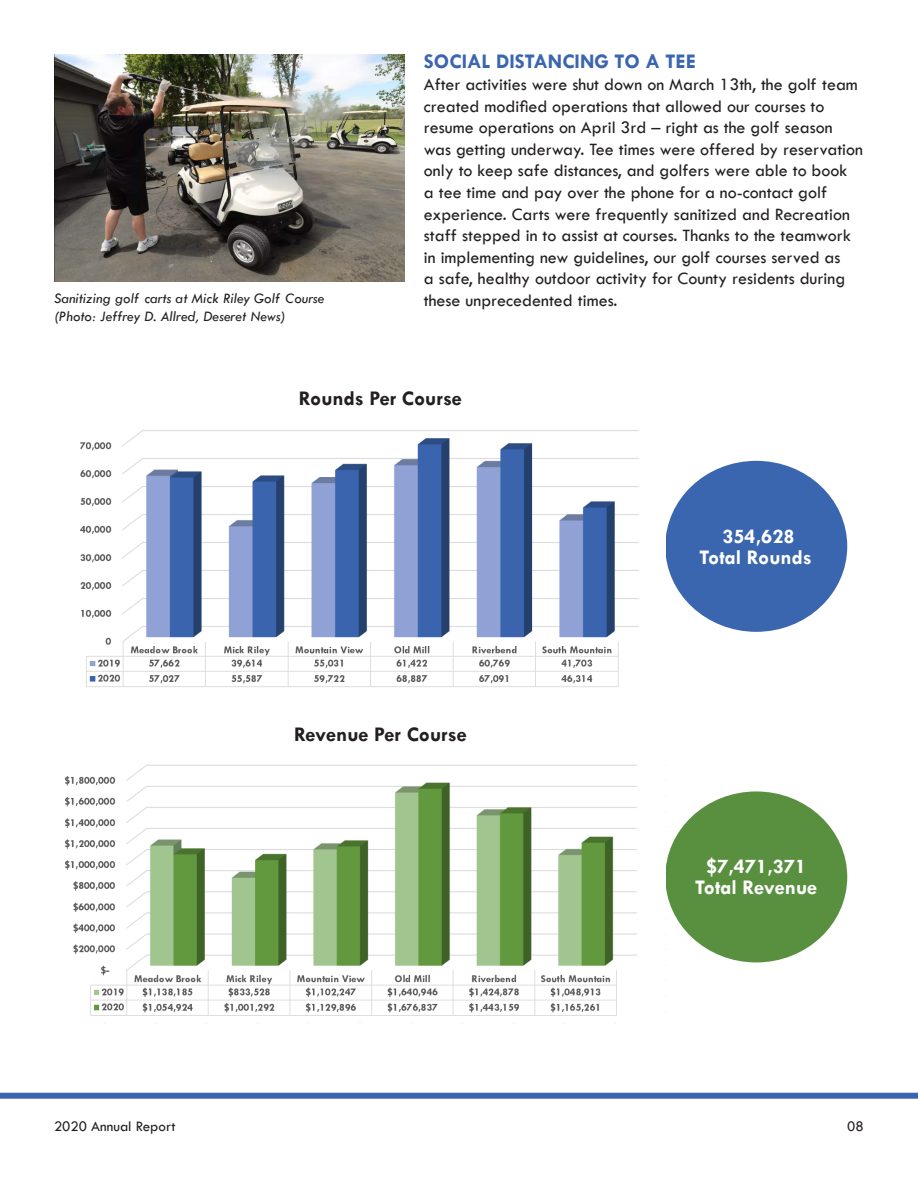
<style>
.page{position:relative;width:918px;height:1188px;background:#fff}
.page>*{position:absolute;margin:0;border:0;box-sizing:border-box;transform-origin:0 0}
.t1{font:700 21px "Tw Cen";color:#fff}
.t2{font:700 21px "Tw Cen";color:#231f20}
.t3{font:700 21px "Tw Cen";color:#3a65b0}
.t4{font:18px/21.6px "Tw Cen";color:#231f20}
.t5{font:italic 15px "Tw Cen";color:#231f20}
.t6{font:15px "Tw Cen";color:#231f20}
</style>
<div class="page">
<div style="left:0;top:1093px;width:918px;height:6px;background:#3b65b0"></div>
<div style="left:665px;top:791px;width:182px;height:171px;background:#59903f;border-radius:50%"></div>
<div style="left:665px;top:461px;width:182px;height:171px;background:#3966ae;border-radius:50%"></div>
<img style="left:80px;top:430px;width:559px;height:257px">
<img style="left:65px;top:764px;width:572px;height:260px">
<img style="left:54px;top:54px;width:351px;height:228px">
<p class="t3" style="left:424px;top:49px;width:273px">SOCIAL DISTANCING TO A TEE</p>
<p class="t4" style="left:424px;top:74px;width:441px">After activities were shut down on March 13th, the golf team created modified operations that allowed our courses to resume operations on April 3rd – right as the golf season was getting underway. Tee times were offered by reservation only to keep safe distances, and golfers were able to book<br>a tee time and pay over the phone for a no-contact golf experience. Carts were frequently sanitized and Recreation staff stepped in to assist at courses. Thanks to the teamwork in implementing new guidelines, our golf courses served as<br>a safe, healthy outdoor activity for County residents during</p>
<p class="t5" style="left:54px;top:289px;width:272px">Sanitizing golf carts at Mick Riley Golf Course</p>
<p class="t4" style="left:424px;top:290px;width:195px">these unprecedented times.</p>
<p class="t5" style="left:54px;top:307px;width:233px">(Photo: Jeffrey D. Allred, Deseret News)</p>
<p class="t2" style="left:299px;top:385px;width:165px">Rounds Per Course</p>
<p class="t2" style="left:294px;top:721px;width:174px">Revenue Per Course</p>
<p class="t1" style="left:722px;top:524px;width:74px">354,628</p>
<p class="t1" style="left:700px;top:545px;width:114px">Total Rounds</p>
<p class="t1" style="left:706px;top:854px;width:102px">$7,471,371</p>
<p class="t1" style="left:695px;top:875px;width:123px">Total Revenue</p>
<p class="t6" style="left:54px;top:1117px;width:123px">2020 Annual Report</p>
<p class="t6" style="left:847px;top:1117px;width:18px">08</p>
</div>
